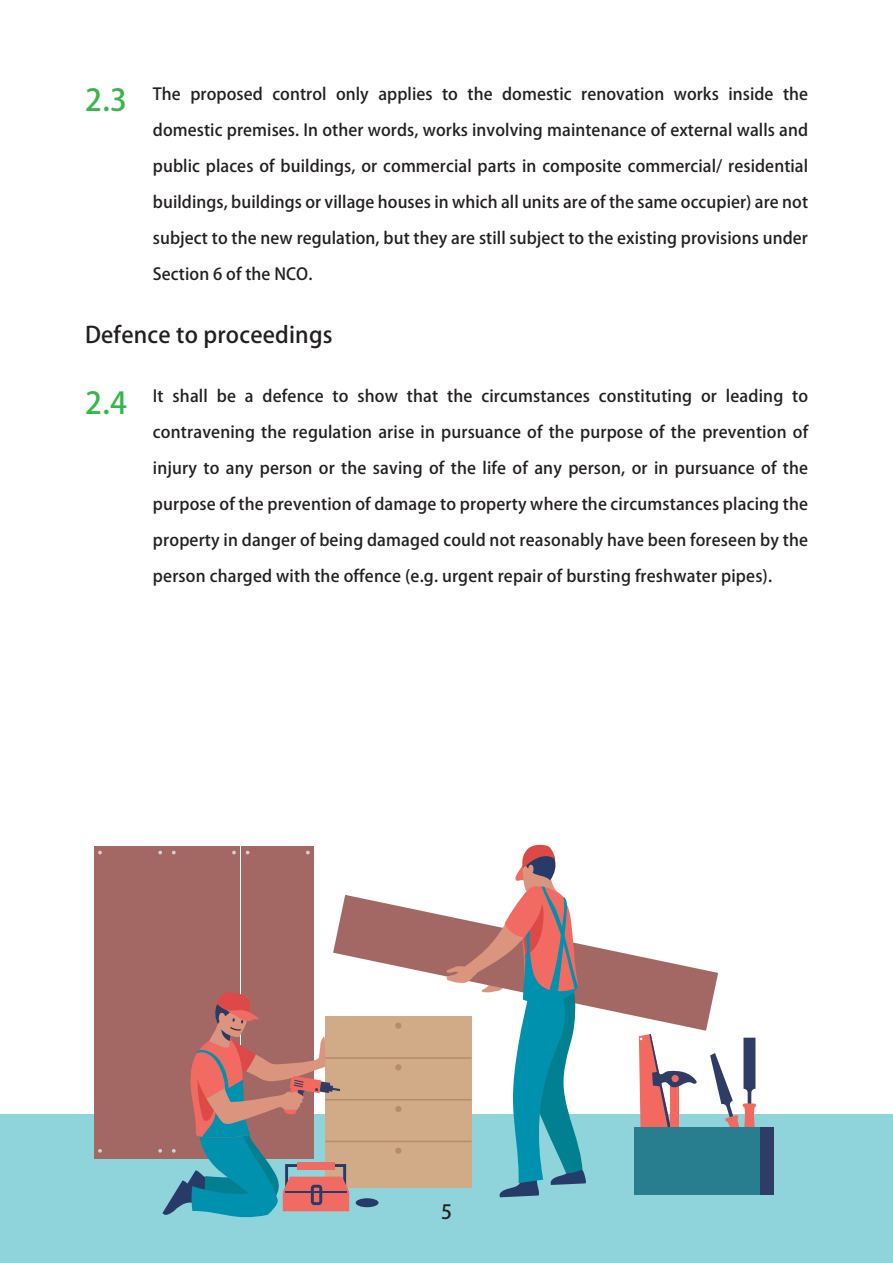
<style>
.page{position:relative;width:893px;height:1263px;background:#fff}
.page>*{position:absolute;margin:0;border:0;box-sizing:border-box;transform-origin:0 0}
.t1{font:700 22.5px "Adobe Fan Heiti Std";letter-spacing:.01em;color:#231f20}
.t2{font:700 19.5px "Adobe Fan Heiti Std";color:#231f20}
.t3{font:700 16.5px/36px "Adobe Fan Heiti Std";letter-spacing:.01em;color:#231f20;text-align:justify}
.s1{font-size:30px;color:#3ab54a}
</style>
<div class="page">
<div style="left:0;top:1114px;width:893px;height:149px;background:#8ed4da"></div>
<div style="left:325px;top:1015px;width:146px;height:172px;background:#d1aa88"></div>
<hr style="left:325px;top:1099px;width:146px;height:1px;background:#b78c67">
<hr style="left:325px;top:1057px;width:146px;height:2px;background:#b78c67">
<hr style="left:325px;top:1141px;width:146px;height:1px;background:#b78c67">
<svg style="left:395px;top:1064px;width:6px;height:6px"></svg>
<svg style="left:395px;top:1106px;width:6px;height:6px"></svg>
<div style="left:395px;top:1147px;width:6px;height:7px;background:#b78c67;border-radius:50%"></div>
<div style="left:648px;top:1127px;width:126px;height:67px;background:#2f3d66"></div>
<svg style="left:710px;top:1038px;width:46px;height:89px"></svg>
<svg style="left:639px;top:1034px;width:58px;height:93px"></svg>
<div style="left:671px;top:1075px;width:8px;height:7px;background:#f26a5f;border-radius:50%"></div>
<div style="left:634px;top:1127px;width:125px;height:67px;background:#287e8f"></div>
<div style="left:242px;top:846px;width:72px;height:313px;background:#a46864"></div>
<div style="left:168px;top:846px;width:72px;height:313px;background:#a46864"></div>
<div style="left:94px;top:846px;width:72px;height:313px;background:#a46864"></div>
<svg style="left:98px;top:851px;width:4px;height:3px"></svg>
<svg style="left:158px;top:851px;width:4px;height:3px"></svg>
<svg style="left:98px;top:1149px;width:4px;height:4px"></svg>
<svg style="left:172px;top:851px;width:4px;height:3px"></svg>
<svg style="left:232px;top:851px;width:4px;height:3px"></svg>
<svg style="left:306px;top:851px;width:4px;height:3px"></svg>
<div style="left:356px;top:1198px;width:23px;height:9px;background:#263b67;border-radius:50%"></div>
<svg style="left:333px;top:895px;width:385px;height:136px"></svg>
<svg style="left:446px;top:845px;width:140px;height:352px"></svg>
<svg style="left:158px;top:992px;width:191px;height:226px"></svg>
<p class="t3" style="left:153px;top:76px;width:657px;text-indent:-68px"><span class="s1">2.3</span> The proposed control only applies to the domestic renovation works inside the domestic premises. In other words, works involving maintenance of external walls and public places of buildings, or commercial parts in composite commercial/ residential buildings, buildings or village houses in which all units are of the same occupier) are not subject to the new regulation, but they are still subject to the existing provisions under Section 6 of the NCO.</p>
<h1 class="t1" style="left:85px;top:321px;width:249px">Defence to proceedings</h1>
<p class="t3" style="left:153px;top:378px;width:657px;text-indent:-68px"><span class="s1">2.4</span> It shall be a defence to show that the circumstances constituting or leading to contravening the regulation arise in pursuance of the purpose of the prevention of injury to any person or the saving of the life of any person, or in pursuance of the purpose of the prevention of damage to property where the circumstances placing the property in danger of being damaged could not reasonably have been foreseen by the person charged with the offence (e.g. urgent repair of bursting freshwater pipes).</p>
<p class="t2" style="left:441px;top:1200px;width:12px">5</p>
</div>
